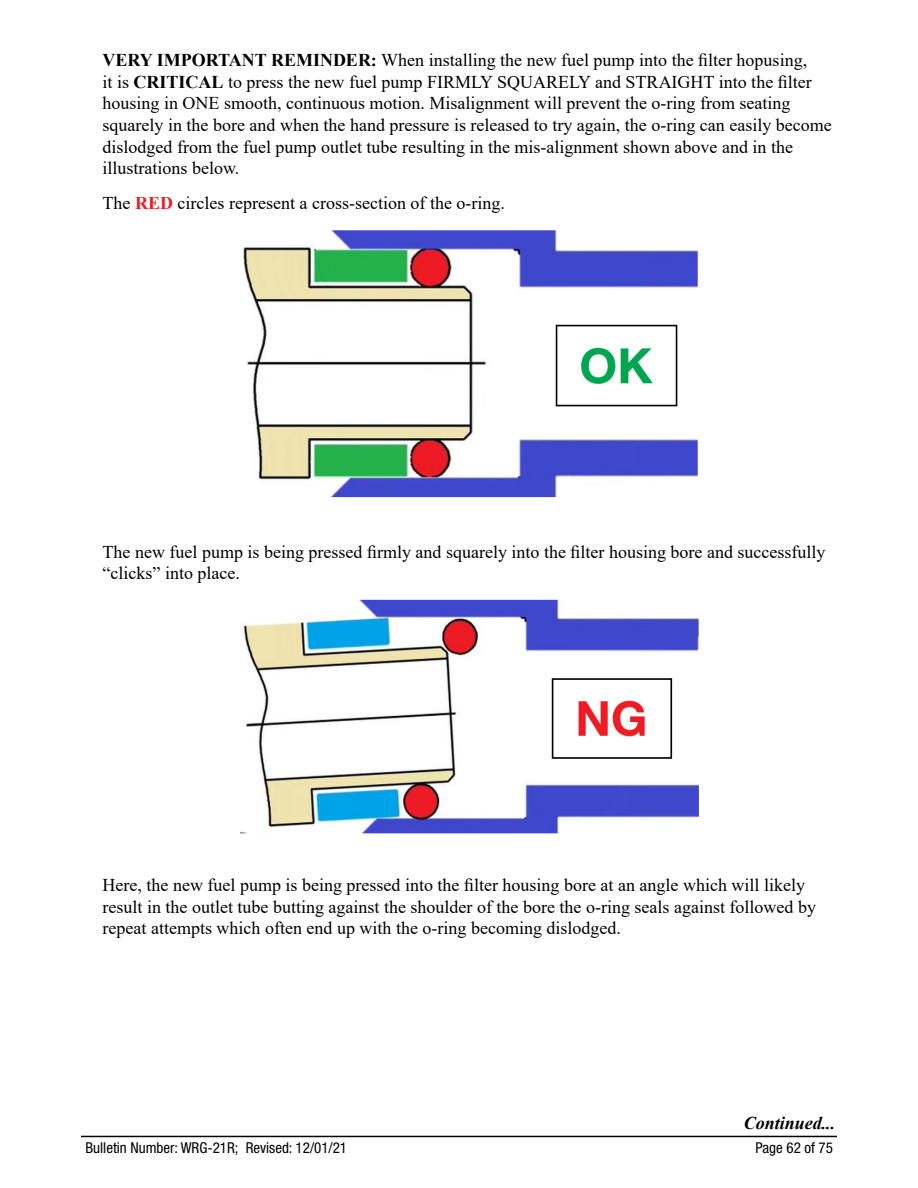
<style>
.page{position:relative;width:918px;height:1188px;background:#fff}
.page>*{position:absolute;margin:0;border:0;box-sizing:border-box;transform-origin:0 0}
.t1{font:18px/21.6px "Times New Roman";color:#000}
.t2{font:italic 700 18px "Times New Roman";color:#000}
.t3{font:condensed 15px "Helvetica Neue LT Std";color:#000}
.s1{font-weight:700}
.s2{font-weight:700;color:#ed1d24}
</style>
<div class="page">
<hr style="left:81px;top:1136px;width:756px;height:1px;background:#000">
<img style="left:243px;top:230px;width:455px;height:268px">
<img style="left:240px;top:599px;width:459px;height:235px">
<p class="t1" style="left:103px;top:49px;width:731px"><span class="s1">VERY IMPORTANT REMINDER:</span> When installing the new fuel pump into the filter hopusing,<br>it is <span class="s1">CRITICAL</span> to press the new fuel pump FIRMLY SQUARELY and STRAIGHT into the filter housing in ONE smooth, continuous motion. Misalignment will prevent the o-ring from seating squarely in the bore and when the hand pressure is released to try again, the o-ring can easily become dislodged from the fuel pump outlet tube resulting in the mis-alignment shown above and in the illustrations below.</p>
<p class="t1" style="left:103px;top:192px;width:404px">The <span class="s2">RED</span> circles represent a cross-section of the o-ring.</p>
<p class="t1" style="left:103px;top:540px;width:724px">The new fuel pump is being pressed firmly and squarely into the filter housing bore and successfully “clicks” into place.</p>
<p class="t1" style="left:103px;top:874px;width:715px">Here, the new fuel pump is being pressed into the filter housing bore at an angle which will likely result in the outlet tube butting against the shoulder of the bore the o-ring seals against followed by repeat attempts which often end up with the o-ring becoming dislodged.</p>
<p class="t2" style="left:744px;top:1111px;width:93px">Continued...</p>
<p class="t3" style="left:86px;top:1138px;width:263px">Bulletin Number: WRG-21R; Revised: 12/01/21</p>
<p class="t3" style="left:756px;top:1138px;width:79px">Page 62 of 75</p>
</div>
